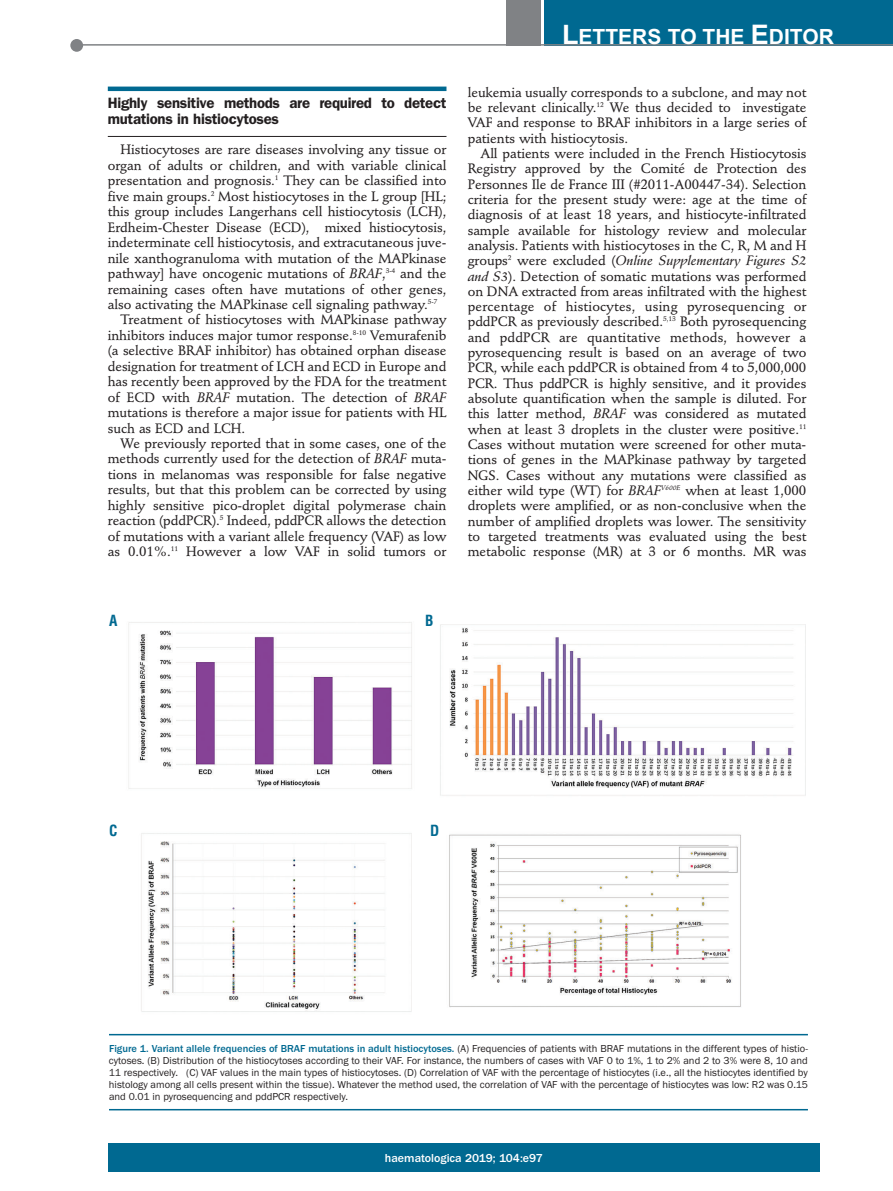
<style>
.page{position:relative;width:893px;height:1191px;background:#fff}
.page>*{position:absolute;margin:0;border:0;box-sizing:border-box;transform-origin:0 0}
.t1{font:700 21px "Arial";color:#fff}
.t2{font:600 15px/15.5px "Franklin Gothic";letter-spacing:-.02em;color:#231f20}
.t3{font:700 condensed 15px "Helvetica";color:#006991}
.t4{font:500 13.5px/15.3px "Stempel Schneidler";letter-spacing:-.005em;color:#231f20;text-align:justify}
.t5{font:italic 13.5px "Stempel Schneidler Med";letter-spacing:-.005em;color:#231f20}
.t6{font:500 12px "Franklin Gothic";color:#fff}
.t7{font:10.5px/12px "Franklin Gothic";color:#231f20;text-align:justify}
.s1{font-family:"Stempel Schneidler Med";font-weight:400;font-style:italic}
.s2{font-size:27px}
.s3{font-family:"Stempel Schneidler";font-weight:500;font-style:normal}
.s4{font-weight:500;color:#006991}
</style>
<div class="page">
<hr style="left:108px;top:87px;width:338px;height:4px;background:#006991">
<hr style="left:108px;top:136px;width:338px;height:1px;background:#231f20">
<div style="left:107px;top:1143px;width:713px;height:28px;background:#006991"></div>
<div style="left:544px;top:0;width:349px;height:45px;background:#006991"></div>
<div style="left:506px;top:0;width:34px;height:45px;background:#808285"></div>
<div style="left:70px;top:39px;width:13px;height:13px;background:#808285;border-radius:50%"></div>
<hr style="left:78px;top:44px;width:815px;height:2px;background:#808285">
<img style="left:128px;top:622px;width:677px;height:390px">
<hr style="left:109px;top:1034px;width:699px;height:1px;background:#006991">
<hr style="left:109px;top:1109px;width:699px;height:1px;background:#006991">
<p class="t2" style="left:108px;top:96px;width:340px">Highly sensitive methods are required to detect mutations in histiocytoses</p>
<p class="t4" style="left:121px;top:143px;width:327px">Histiocytoses are rare diseases involving any tissue or</p>
<p class="t4" style="left:108px;top:159px;width:340px">organ of adults or children, and with variable clinical</p>
<p class="t4" style="left:108px;top:174px;width:340px">presentation and prognosis.<sup>1</sup> They can be classified into</p>
<p class="t4" style="left:108px;top:190px;width:340px">five main groups.<sup>2</sup> Most histiocytoses in the L group [HL;</p>
<p class="t4" style="left:108px;top:205px;width:340px">this group includes Langerhans cell histiocytosis (LCH),</p>
<p class="t4" style="left:108px;top:221px;width:340px">Erdheim-Chester Disease (ECD), mixed histiocytosis,</p>
<p class="t4" style="left:108px;top:236px;width:340px">indeterminate cell histiocytosis, and extracutaneous juve-</p>
<p class="t4" style="left:108px;top:252px;width:340px">nile xanthogranuloma with mutation of the MAPkinase</p>
<p class="t4" style="left:108px;top:267px;width:340px">pathway] have oncogenic mutations of <span class="s1">BRAF</span>,<sup>3-4</sup> and the</p>
<p class="t4" style="left:108px;top:282px;width:340px">remaining cases often have mutations of other genes,</p>
<p class="t4" style="left:108px;top:298px;width:331px">also activating the MAPkinase cell signaling pathway.<sup>5-7</sup></p>
<p class="t4" style="left:121px;top:313px;width:327px">Treatment of histiocytoses with MAPkinase pathway</p>
<p class="t4" style="left:108px;top:329px;width:340px">inhibitors induces major tumor response.<sup>8-10</sup> Vemurafenib</p>
<p class="t4" style="left:108px;top:344px;width:340px">(a selective BRAF inhibitor) has obtained orphan disease</p>
<p class="t4" style="left:108px;top:360px;width:340px">designation for treatment of LCH and ECD in Europe and</p>
<p class="t4" style="left:108px;top:375px;width:340px">has recently been approved by the FDA for the treatment</p>
<p class="t4" style="left:108px;top:391px;width:340px">of ECD with <span class="s1">BRAF</span> mutation. The detection of <span class="s1">BRAF</span></p>
<p class="t4" style="left:108px;top:406px;width:340px">mutations is therefore a major issue for patients with HL</p>
<p class="t4" style="left:108px;top:421px;width:139px">such as ECD and LCH.</p>
<p class="t4" style="left:121px;top:437px;width:327px">We previously reported that in some cases, one of the</p>
<p class="t4" style="left:108px;top:452px;width:340px">methods currently used for the detection of <span class="s1">BRAF</span> muta-</p>
<p class="t4" style="left:108px;top:468px;width:340px">tions in melanomas was responsible for false negative</p>
<p class="t4" style="left:108px;top:483px;width:340px">results, but that this problem can be corrected by using</p>
<p class="t4" style="left:108px;top:499px;width:340px">highly sensitive pico-droplet digital polymerase chain</p>
<p class="t4" style="left:108px;top:514px;width:340px">reaction (pddPCR).<sup>5</sup> Indeed, pddPCR allows the detection</p>
<p class="t4" style="left:108px;top:530px;width:340px">of mutations with a variant allele frequency (VAF) as low</p>
<p class="t4" style="left:108px;top:545px;width:340px">as 0.01%.<sup>11</sup> However a low VAF in solid tumors or</p>
<h1 class="t1" style="left:562px;top:25px;width:273px"><span class="s2">L</span>ETTERS TO THE <span class="s2">E</span>DITOR</h1>
<p class="t4" style="left:468px;top:86px;width:340px">leukemia usually corresponds to a subclone, and may not be relevant clinically.<sup>12</sup> We thus decided to investigate VAF and response to BRAF inhibitors in a large series of patients with histiocytosis.</p>
<p class="t4" style="left:468px;top:147px;width:340px;text-indent:13px">All patients were included in the French Histiocytosis Registry approved by the Comité de Protection des Personnes Ile de France III (#2011-A00447-34). Selection criteria for the present study were: age at the time of diagnosis of at least 18 years, and histiocyte-infiltrated sample available for histology review and molecular analysis. Patients with histiocytoses in the C, R, M and H</p>
<p class="t5" style="left:468px;top:255px;width:340px"><span class="s3">groups</span><sup>2</sup> <span class="s3">were excluded (</span>Online Supplementary Figures S2</p>
<p class="t4" style="left:468px;top:269px;width:340px"><span class="s1">and S3</span>). Detection of somatic mutations was performed on DNA extracted from areas infiltrated with the highest percentage of histiocytes, using pyrosequencing or pddPCR as previously described.<sup>5,13</sup> Both pyrosequencing and pddPCR are quantitative methods, however a pyrosequencing result is based on an average of two PCR, while each pddPCR is obtained from 4 to 5,000,000<br>PCR. Thus pddPCR is highly sensitive, and it provides absolute quantification when the sample is diluted. For this latter method, <span class="s1">BRAF</span> was considered as mutated when at least 3 droplets in the cluster were positive.<sup>11<br></sup>Cases without mutation were screened for other muta&shy;tions of genes in the MAPkinase pathway by targeted NGS. Cases without any mutations were classified as either wild type (WT) for <span class="s1">BRAF</span><sup>V600E</sup> when at least 1,000 droplets were amplified, or as non-conclusive when the number of amplified droplets was lower. The sensitivity to targeted treatments was evaluated using the best metabolic response (MR) at 3 or 6 months. MR was</p>
<p class="t3" style="left:109px;top:612px;width:10px">A</p>
<p class="t3" style="left:425px;top:612px;width:10px">B</p>
<p class="t3" style="left:109px;top:821px;width:10px">C</p>
<p class="t3" style="left:430px;top:821px;width:11px">D</p>
<p class="t7" style="left:109px;top:1042px;width:701px"><span class="s4">Figure 1. Variant allele frequencies of BRAF mutations in adult histiocytoses.</span> (A) Frequencies of patients with BRAF mutations in the different types of histio&shy;cytoses. (B) Distribution of the histiocytoses according to their VAF. For instance, the numbers of cases with VAF 0 to 1%, 1 to 2% and 2 to 3% were 8, 10 and 11 respectively. (C) VAF values in the main types of histiocytoses. (D) Correlation of VAF with the percentage of histiocytes (i.e., all the histiocytes identified by histology among all cells present within the tissue). Whatever the method used, the correlation of VAF with the percentage of histiocytes was low: R2 was 0.15 and 0.01 in pyrosequencing and pddPCR respectively.</p>
<p class="t6" style="left:385px;top:1150px;width:159px">haematologica 2019; 104:e97</p>
</div>
